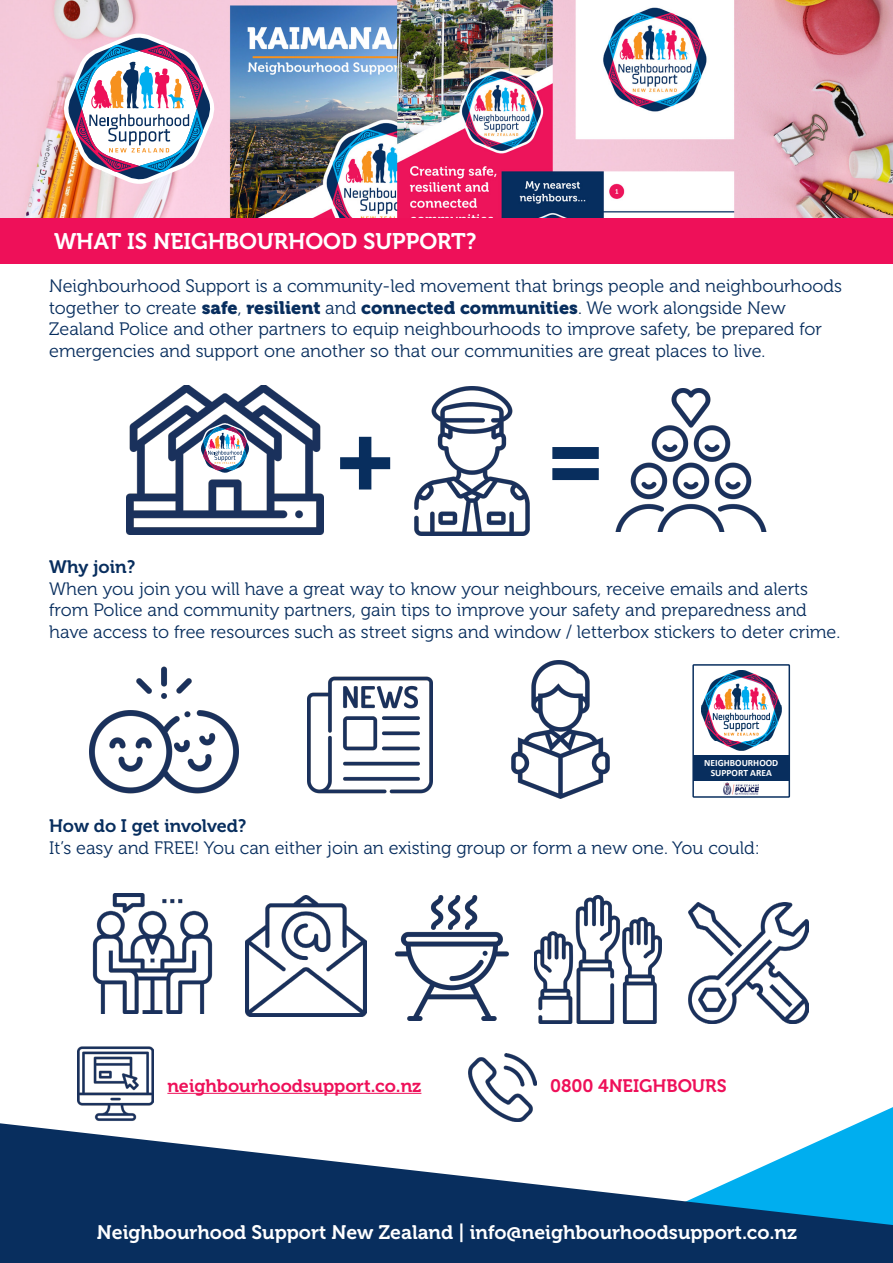
<style>
.page{position:relative;width:893px;height:1263px;background:#fff}
.page>*{position:absolute;margin:0;border:0;box-sizing:border-box;transform-origin:0 0}
.t1{font:91.65px "Museo 900";color:#082e5e}
.t2{font:22.5px "Museo 700";color:#fff}
.t3{font:19.5px "Museo 700";color:#fff}
.t4{font:18px/21.6px "Museo 300";color:#082e5e}
.t5{font:18px "Museo 700";color:#ee1059}
.t6{font:18px "Museo 700";color:#082e5e}
.t7{font:700 9.6px/9.9px "Calibri";color:#fff;text-align:center}
.s1{font-family:"Museo 900"}
</style>
<div class="page">
<svg style="left:858px;top:1107px;width:35px;height:16px"></svg>
<svg style="left:0;top:1123px;width:893px;height:140px;fill:#082e5e"></svg>
<div style="left:0;top:218px;width:893px;height:46px;background:#ee1059"></div>
<hr style="left:167px;top:1093px;width:254px;height:1px;background:#ee1059">
<img style="left:1px;top:0;width:892px;height:218px">
<img style="left:64px;top:34px;width:150px;height:150px">
<img style="left:126px;top:385px;width:198px;height:149px">
<img style="left:414px;top:387px;width:116px;height:149px">
<img style="left:615px;top:388px;width:152px;height:144px">
<svg style="left:199px;top:423px;width:51px;height:51px"></svg>
<img style="left:89px;top:666px;width:150px;height:128px">
<img style="left:308px;top:676px;width:125px;height:118px">
<img style="left:511px;top:660px;width:99px;height:139px">
<img style="left:93px;top:893px;width:120px;height:121px">
<img style="left:245px;top:896px;width:121px;height:120px">
<img style="left:535px;top:896px;width:126px;height:128px">
<img style="left:394px;top:896px;width:115px;height:125px">
<img style="left:77px;top:1046px;width:76px;height:75px">
<img style="left:468px;top:1053px;width:69px;height:69px">
<img style="left:688px;top:903px;width:121px;height:120px">
<img style="left:701px;top:670px;width:80px;height:80px">
<div style="left:692px;top:664px;width:98px;height:134px;border:1px solid #082e5e"></div>
<div style="left:693px;top:755px;width:96px;height:26px;background:#082e5e"></div>
<img style="left:724px;top:783px;width:34px;height:11px">
<p class="t2" style="left:54px;top:228px;width:424px">WHAT IS NEIGHBOURHOOD SUPPORT?</p>
<p class="t4" style="left:49px;top:276px;width:794px">Neighbourhood Support is a community-led movement that brings people and neighbourhoods together to create <span class="s1">safe</span>, <span class="s1">resilient</span> and <span class="s1">connected communities</span>. We work alongside New Zealand Police and other partners to equip neighbourhoods to improve safety, be prepared for emergencies and support one another so that our communities are great places to live.</p>
<p class="t1" style="left:336px;top:405px;width:59px">+</p>
<p class="t1" style="left:547px;top:406px;width:59px">=</p>
<p class="t6" style="left:49px;top:557px;width:88px">Why join?</p>
<p class="t4" style="left:49px;top:578px;width:793px">When you join you will have a great way to know your neighbours, receive emails and alerts from Police and community partners, gain tips to improve your safety and preparedness and have access to free resources such as street signs and window / letterbox stickers to deter crime.</p>
<p class="t7" style="left:704px;top:758px;width:76px">NEIGHBOURHOOD<br>SUPPORT AREA</p>
<p class="t6" style="left:49px;top:816px;width:199px">How do I get involved?</p>
<p class="t4" style="left:49px;top:837px;width:712px">It’s easy and FREE! You can either join an existing group or form a new one. You could:</p>
<p class="t5" style="left:167px;top:1075px;width:256px">neighbourhoodsupport.co.nz</p>
<p class="t5" style="left:550px;top:1075px;width:178px">0800 4NEIGHBOURS</p>
<p class="t3" style="left:97px;top:1221px;width:702px">Neighbourhood Support New Zealand | info@neighbourhoodsupport.co.nz</p>
</div>
